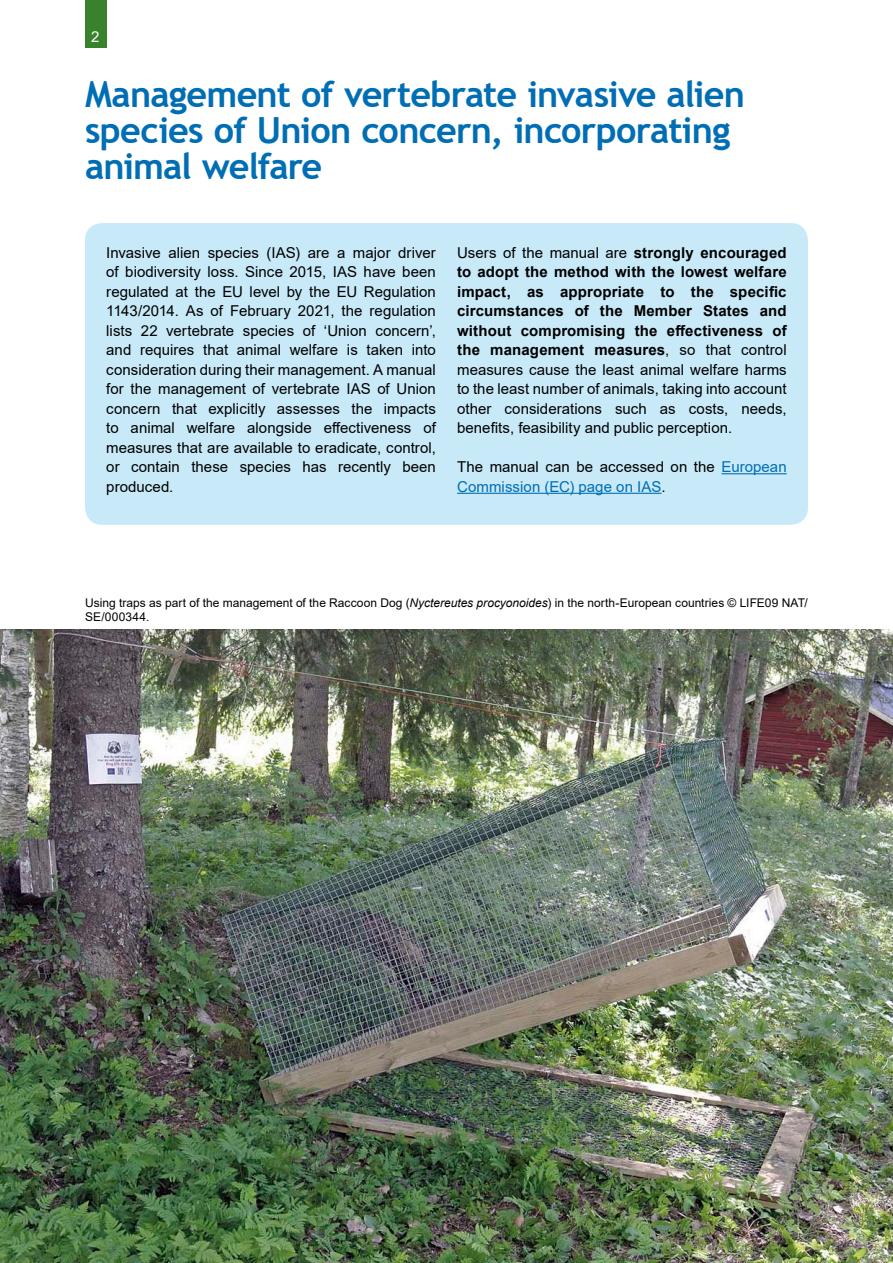
<style>
.page{position:relative;width:893px;height:1263px;background:#fff}
.page>*{position:absolute;margin:0;border:0;box-sizing:border-box;transform-origin:0 0}
.t1{font:700 36px/36px "Trebuchet MS";letter-spacing:-.025em;color:#006eb5}
.t2{font:15px/19.5px "Arial";letter-spacing:.005em;color:#000;text-align:justify}
.t3{font:15px/19.5px "Arial";letter-spacing:.005em;color:#006eb5}
.t4{font:15px "Arial";color:#fff}
.t5{font:12px/13.5px "Arial";color:#000}
.s1{font-weight:700}
.s2{color:#000}
.s3{font-style:italic}
</style>
<div class="page">
<div style="left:85px;top:0;width:21px;height:48px;background:#38822c"></div>
<div style="left:85px;top:223px;width:723px;height:302px;background:#c8e9f8;border-radius:17px"></div>
<hr style="left:721px;top:473px;width:66px;height:1px;background:#006eb5">
<hr style="left:457px;top:493px;width:204px;height:1px;background:#006eb5">
<img style="left:0;top:629px;width:893px;height:634px">
<p class="t4" style="left:91px;top:26px;width:10px">2</p>
<h1 class="t1" style="left:85px;top:77px;width:661px">Management of vertebrate invasive alien species of Union concern, incorporating animal welfare</h1>
<p class="t2" style="left:106px;top:243px;width:331px">Invasive alien species (IAS) are a major driver of biodiversity loss. Since 2015, IAS have been regulated at the EU level by the EU Regulation 1143/2014. As of February 2021, the regulation lists 22 vertebrate species of ‘Union concern’, and requires that animal welfare is taken into consideration during their management. A manual for the management of vertebrate IAS of Union concern that explicitly assesses the impacts to animal welfare alongside effectiveness of measures that are available to eradicate, control, or contain these species has recently been produced.</p>
<p class="t2" style="left:457px;top:243px;width:331px">Users of the manual are <span class="s1">strongly encouraged to adopt the method with the lowest welfare impact, as appropriate to the specific circumstances of the Member States and without compromising the effectiveness of the management measures</span>, so that control measures cause the least animal welfare harms to the least number of animals, taking into account other considerations such as costs, needs, benefits, feasibility and public perception.</p>
<p class="t3" style="left:457px;top:457px;width:331px"><span class="s2">The manual can be accessed on the</span> European<br>Commission (EC) page on IAS<span class="s2">.</span></p>
<p class="t5" style="left:85px;top:596px;width:724px">Using traps as part of the management of the Raccoon Dog (<span class="s3">Nyctereutes procyonoides</span>) in the north-European countries © LIFE09 NAT/<br>SE/000344.</p>
</div>
